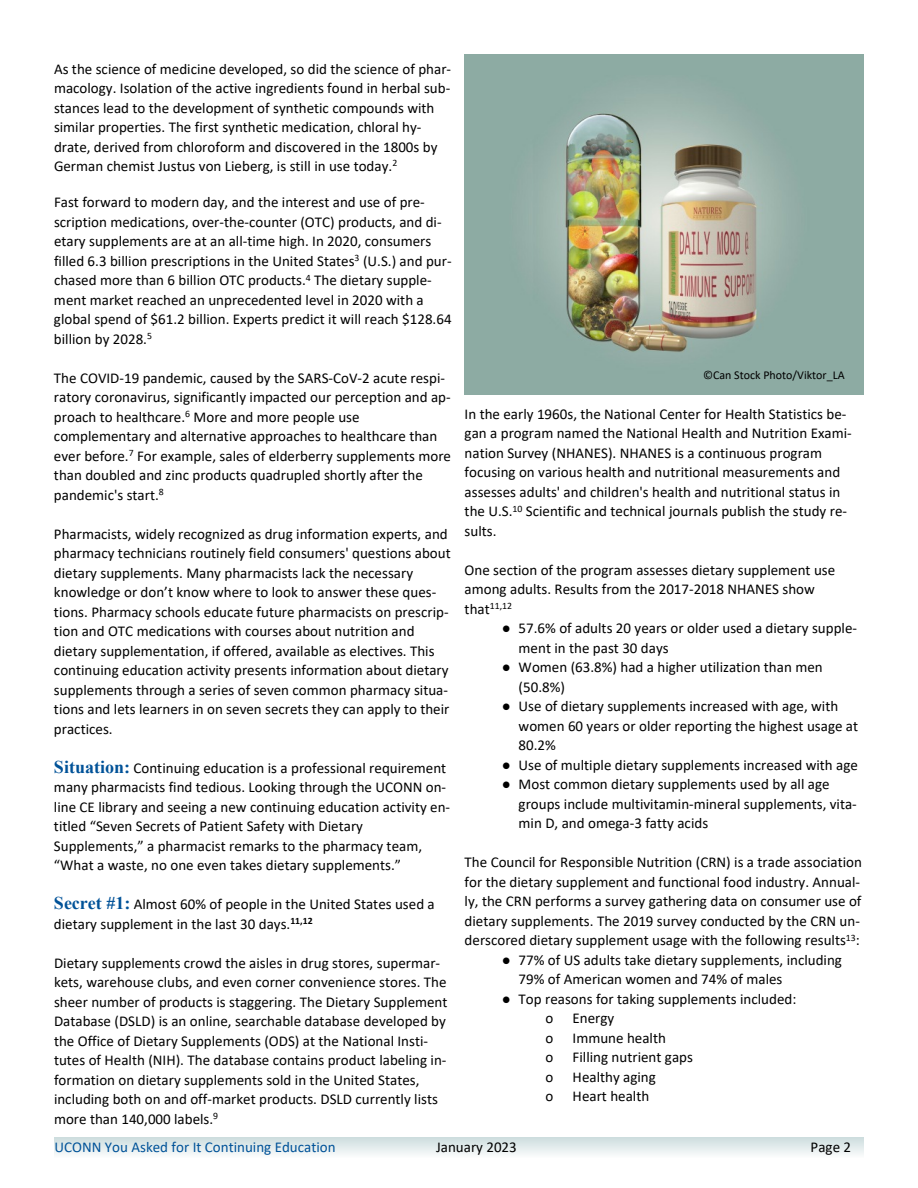
<style>
.page{position:relative;width:918px;height:1188px;background:#fff}
.page>*{position:absolute;margin:0;border:0;box-sizing:border-box;transform-origin:0 0}
.t1{font:15px/19.5px "Calibri";color:#000}
.t2{font:15px "Calibri";color:#005298}
.t3{font:12px "Calibri";color:#000}
.t4{font:9.75px "Calibri";color:#000}
.s1{font-family:"Times New Roman";font-weight:700;font-size:18px;color:#005298}
.s2{font-size:15px}
.s3{font-family:"Times New Roman"}
</style>
<div class="page">
<div style="left:465px;top:54px;width:399px;height:340px;background:#8daba3"></div>
<svg style="left:55px;top:1137px;width:808px;height:17px;background:#dfe9ea"></svg>
<img style="left:529px;top:93px;width:256px;height:260px">
<p class="t1" style="left:54px;top:60px;width:399px">As the science of medicine developed, so did the science of phar&shy;macology. Isolation of the active ingredients found in herbal sub&shy;stances lead to the development of synthetic compounds with similar properties. The first synthetic medication, chloral hy&shy;drate, derived from chloroform and discovered in the 1800s by German chemist Justus von Lieberg, is still in use today.<sup>2</sup></p>
<p class="t1" style="left:54px;top:194px;width:399px">Fast forward to modern day, and the interest and use of pre&shy;scription medications, over-the-counter (OTC) products, and di&shy;etary supplements are at an all-time high. In 2020, consumers filled 6.3 billion prescriptions in the United States<sup>3</sup> (U.S.) and pur&shy;chased more than 6 billion OTC products.<sup>4</sup> The dietary supple&shy;ment market reached an unprecedented level in 2020 with a global spend of $61.2 billion. Experts predict it will reach $128.64 billion by 2028.<sup>5</sup></p>
<p class="t1" style="left:54px;top:369px;width:399px">The COVID-19 pandemic, caused by the SARS-CoV-2 acute respi&shy;ratory coronavirus, significantly impacted our perception and ap&shy;proach to healthcare.<sup>6</sup> More and more people use complementary and alternative approaches to healthcare than ever before.<sup>7</sup> For example, sales of elderberry supplements more than doubled and zinc products quadrupled shortly after the pandemic's start.<sup>8</sup></p>
<p class="t1" style="left:54px;top:525px;width:398px">Pharmacists, widely recognized as drug information experts, and pharmacy technicians routinely field consumers' questions about dietary supplements. Many pharmacists lack the necessary knowledge or don’t know where to look to answer these ques&shy;tions. Pharmacy schools educate future pharmacists on prescrip&shy;tion and OTC medications with courses about nutrition and dietary supplementation, if offered, available as electives. This continuing education activity presents information about dietary supplements through a series of seven common pharmacy situa&shy;tions and lets learners in on seven secrets they can apply to their practices.</p>
<p class="t1" style="left:54px;top:759px;width:398px"><span class="s1">Situation:</span> Continuing education is a professional requirement many pharmacists find tedious. Looking through the UCONN on&shy;line CE library and seeing a new continuing education activity en&shy;titled “Seven Secrets of Patient Safety with Dietary Supplements,” a pharmacist remarks to the pharmacy team, “What a waste, no one even takes dietary supplements.”</p>
<p class="t1" style="left:54px;top:896px;width:382px"><span class="s1">Secret #1:</span> Almost 60% of people in the United States used a dietary supplement in the last 30 days.<sup>11,12</sup></p>
<p class="t1" style="left:54px;top:954px;width:395px">Dietary supplements crowd the aisles in drug stores, supermar&shy;kets, warehouse clubs, and even corner convenience stores. The sheer number of products is staggering. The Dietary Supplement Database (DSLD) is an online, searchable database developed by the Office of Dietary Supplements (ODS) at the National Insti&shy;tutes of Health (NIH). The database contains product labeling in&shy;formation on dietary supplements sold in the United States, including both on and off-market products. DSLD currently lists more than 140,000 labels.<sup>9</sup></p>
<p class="t3" style="left:703px;top:370px;width:143px">©Can Stock Photo/Viktor_LA</p>
<p class="t1" style="left:465px;top:405px;width:389px">In the early 1960s, the National Center for Health Statistics be&shy;gan a program named the National Health and Nutrition Exami&shy;nation Survey (NHANES). NHANES is a continuous program focusing on various health and nutritional measurements and assesses adults' and children's health and nutritional status in the U.S.<sup>10</sup> Scientific and technical journals publish the study re&shy;sults.</p>
<p class="t1" style="left:465px;top:561px;width:372px">One section of the program assesses dietary supplement use among adults. Results from the 2017-2018 NHANES show</p>
<p class="t4" style="left:465px;top:602px;width:49px"><span class="s2">that</span>11,12</p>
<p class="t1" style="left:519px;top:620px;width:340px;text-indent:-17px"><span class="s3">●</span> 57.6% of adults 20 years or older used a dietary supple&shy;ment in the past 30 days</p>
<p class="t1" style="left:519px;top:659px;width:306px;text-indent:-17px"><span class="s3">●</span> Women (63.8%) had a higher utilization than men (50.8%)</p>
<p class="t1" style="left:519px;top:698px;width:341px;text-indent:-17px"><span class="s3">●</span> Use of dietary supplements increased with age, with women 60 years or older reporting the highest usage at<br>80.2%</p>
<p class="t1" style="left:502px;top:756px;width:358px"><span class="s3">●</span> Use of multiple dietary supplements increased with age</p>
<p class="t1" style="left:519px;top:776px;width:340px;text-indent:-17px"><span class="s3">●</span> Most common dietary supplements used by all age groups include multivitamin-mineral supplements, vita&shy;min D, and omega-3 fatty acids</p>
<p class="t1" style="left:465px;top:854px;width:399px">The Council for Responsible Nutrition (CRN) is a trade association for the dietary supplement and functional food industry. Annual&shy;ly, the CRN performs a survey gathering data on consumer use of dietary supplements. The 2019 survey conducted by the CRN un&shy;derscored dietary supplement usage with the following results<sup>13</sup>:</p>
<p class="t1" style="left:519px;top:951px;width:325px;text-indent:-17px"><span class="s3">●</span> 77% of US adults take dietary supplements, including<br>79% of American women and 74% of males</p>
<p class="t1" style="left:546px;top:990px;width:252px;text-indent:-44px"><span class="s3">●</span> Top reasons for taking supplements included: o</p>
<p class="t1" style="left:573px;top:1010px;width:43px">Energy</p>
<p class="t1" style="left:546px;top:1029px;width:9px">o</p>
<p class="t1" style="left:573px;top:1029px;width:95px">Immune health</p>
<p class="t1" style="left:546px;top:1049px;width:9px">o</p>
<p class="t1" style="left:573px;top:1049px;width:122px">Filling nutrient gaps</p>
<p class="t1" style="left:546px;top:1068px;width:9px">o</p>
<p class="t1" style="left:573px;top:1068px;width:85px">Healthy aging</p>
<p class="t1" style="left:546px;top:1088px;width:9px">o</p>
<p class="t1" style="left:573px;top:1088px;width:78px">Heart health</p>
<p class="t2" style="left:55px;top:1141px;width:283px">UCONN You Asked for It Continuing Education</p>
<p class="t1" style="left:436px;top:1139px;width:82px">January 2023</p>
<p class="t1" style="left:811px;top:1139px;width:42px">Page 2</p>
</div>
